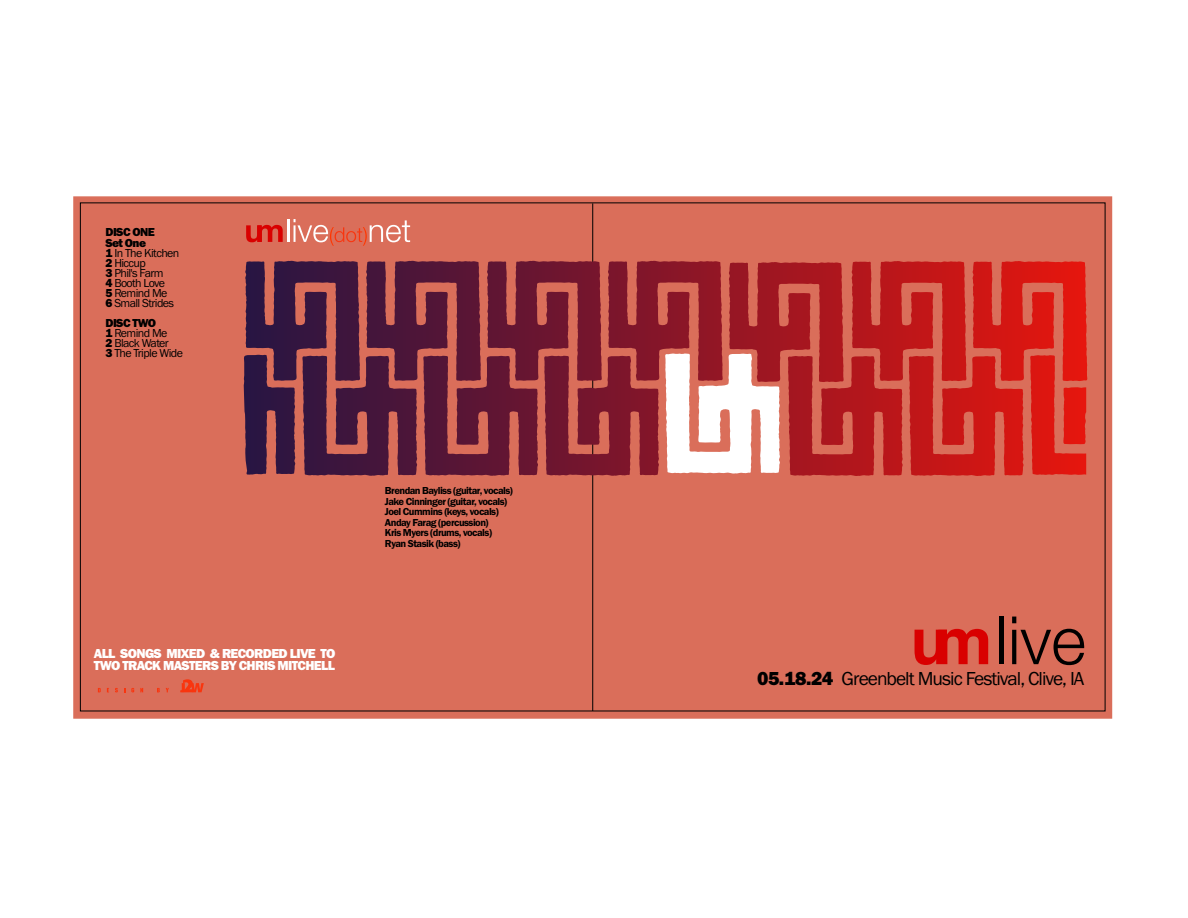
<style>
.page{position:relative;width:1188px;height:918px;background:#fff}
.page>*{position:absolute;margin:0;border:0;box-sizing:border-box;transform-origin:0 0}
.t1{font:19.5px "Franklin Gothic";letter-spacing:-.05em;color:#000}
.t2{font:800 13.5px/12px "Franklin Gothic";letter-spacing:-.05em;color:#fff}
.t3{font:12px/10.1px "Franklin Gothic";letter-spacing:-.05em;color:#000}
.t4{font:600 10.5px/10.5px "Franklin Gothic";letter-spacing:-.05em;color:#000}
.s1{font-weight:800}
</style>
<div class="page">
<svg style="left:73px;top:196px;width:1039px;height:523px;background:#cd6152"></svg>
<hr style="left:592px;top:203px;width:1px;height:508px;background:#000">
<svg style="left:246px;top:225px;width:37px;height:17px"></svg>
<hr style="left:288px;top:219px;width:2px;height:23px;background:#fff">
<svg style="left:294px;top:219px;width:116px;height:27px;background:#e07f6c"></svg>
<svg style="left:915px;top:629px;width:73px;height:36px;background:#d92d25"></svg>
<hr style="left:1000px;top:617px;width:4px;height:47px;background:#000">
<svg style="left:1012px;top:630px;width:4px;height:34px"></svg>
<svg style="left:1012px;top:617px;width:4px;height:6px"></svg>
<svg style="left:1021px;top:629px;width:63px;height:36px;background:#954b3d"></svg>
<svg style="left:98px;top:688px;width:3px;height:4px"></svg>
<svg style="left:115px;top:688px;width:3px;height:4px"></svg>
<svg style="left:131px;top:688px;width:3px;height:4px"></svg>
<svg style="left:140px;top:688px;width:3px;height:4px"></svg>
<svg style="left:157px;top:688px;width:3px;height:4px"></svg>
<svg style="left:166px;top:688px;width:3px;height:4px"></svg>
<svg style="left:180px;top:679px;width:24px;height:13px"></svg>
<svg style="left:244px;top:354px;width:842px;height:121px;background:#a64249"></svg>
<p class="t3" style="left:106px;top:228px;width:75px"><span class="s1">DISC ONE<br>Set One<br>1</span> In The Kitchen<br><span class="s1">2</span> Hiccup<br><span class="s1">3</span> Phil's Farm<br><span class="s1">4</span> Booth Love<br><span class="s1">5</span> Remind Me<br><span class="s1">6</span> Small Strides</p>
<p class="t3" style="left:106px;top:319px;width:79px"><span class="s1">DISC TWO<br>1</span> Remind Me<br><span class="s1">2</span> Black Water<br><span class="s1">3</span> The Triple Wide</p>
<p class="t2" style="left:94px;top:649px;width:243px">ALL SONGS MIXED &amp; RECORDED LIVE TO<br>TWO TRACK MASTERS BY CHRIS MITCHELL</p>
<p class="t4" style="left:385px;top:486px;width:130px">Brendan Bayliss (guitar, vocals)<br>Jake Cinninger (guitar, vocals)<br>Joel Cummins (keys, vocals)<br>Anday Farag (percussion)<br>Kris Myers (drums, vocals)<br>Ryan Stasik (bass)</p>
<h1 class="t1" style="left:757px;top:671px;width:329px"><span class="s1">05.18.24</span> Greenbelt Music Festival, Clive, IA</h1>
</div>
